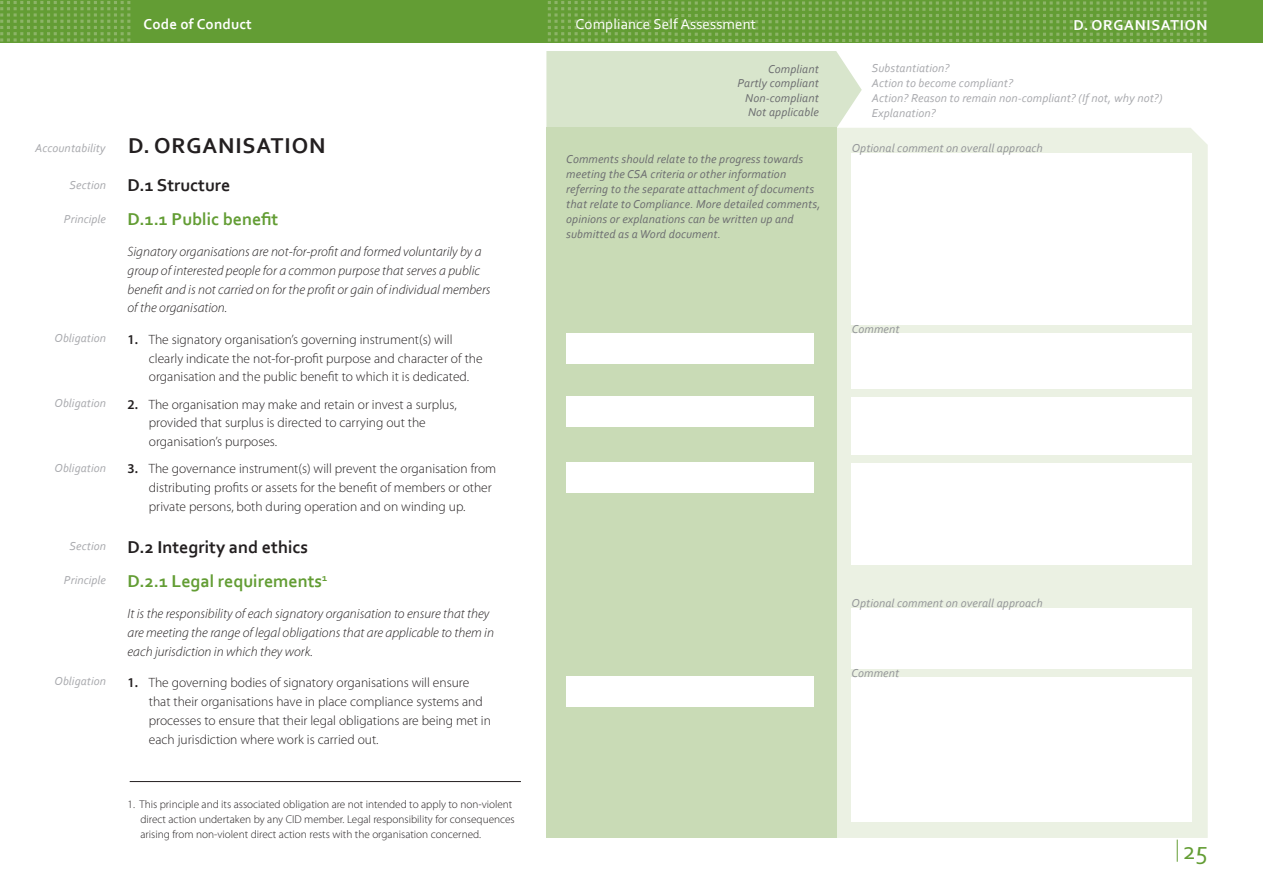
<style>
.page{position:relative;width:1263px;height:893px;background:#fff}
.page>*{position:absolute;margin:0;border:0;box-sizing:border-box;transform-origin:0 0}
.t1{font:25.5px "Corbel";color:#639d34}
.t2{font:700 22.5px "Corbel";letter-spacing:.04em;color:#231f20}
.t3{font:700 18px/33.8px "Corbel";color:#639d34}
.t4{font:700 18px "Corbel";color:#231f20}
.t5{font:15px "Corbel";letter-spacing:.01em;color:#fff}
.t6{font:700 15px "Corbel";letter-spacing:.05em;color:#fff}
.t7{font:700 15px "Corbel";letter-spacing:.01em;color:#fff}
.t8{font:300 13.5px/18.8px "Myriad Pro";color:#231f20}
.t9{font:italic 300 13.5px/18.8px "Myriad Pro";color:#231f20}
.t10{font:italic 12px/15px "Corbel";letter-spacing:.01em;color:#6c6d70;text-align:right}
.t11{font:italic 12px/15px "Corbel";letter-spacing:.01em;color:#a8a9ad}
.t12{font:italic 12px "Corbel";letter-spacing:.01em;color:#939598}
.t13{font:300 11.25px/15px "Myriad Pro";color:#231f20}
.s1{font-weight:600}
.s2{color:#231f20}
</style>
<div class="page">
<svg style="left:1177px;top:840px;width:1px;height:22px"></svg>
<div style="left:0;top:0;width:1263px;height:43px;background:#639d34"></div>
<svg style="left:0;top:1px;width:130px;height:41px"></svg>
<svg style="left:548px;top:1px;width:658px;height:41px"></svg>
<div style="left:546px;top:51px;width:316px;height:77px;background:#d8e5cc"></div>
<div style="left:837px;top:128px;width:371px;height:710px;background:#ebf1e3"></div>
<div style="left:546px;top:128px;width:291px;height:710px;background:#c9dbb6"></div>
<div style="left:851px;top:153px;width:340px;height:669px;background:#fff"></div>
<div style="left:841px;top:669px;width:361px;height:7px;background:#ebf1e3"></div>
<div style="left:841px;top:455px;width:361px;height:8px;background:#ebf1e3"></div>
<div style="left:841px;top:389px;width:361px;height:8px;background:#ebf1e3"></div>
<div style="left:841px;top:325px;width:361px;height:8px;background:#ebf1e3"></div>
<div style="left:841px;top:566px;width:361px;height:42px;background:#ebf1e3"></div>
<div style="left:567px;top:333px;width:228px;height:31px;background:#fff"></div>
<div style="left:783px;top:333px;width:31px;height:31px;background:#fff"></div>
<div style="left:567px;top:396px;width:240px;height:31px;background:#fff"></div>
<div style="left:783px;top:396px;width:31px;height:31px;background:#fff"></div>
<div style="left:567px;top:462px;width:229px;height:31px;background:#fff"></div>
<div style="left:783px;top:462px;width:31px;height:31px;background:#fff"></div>
<div style="left:567px;top:676px;width:222px;height:31px;background:#fff"></div>
<div style="left:783px;top:676px;width:31px;height:31px;background:#fff"></div>
<hr style="left:130px;top:781px;width:391px;height:1px;background:#231f20">
<p class="t11" style="left:35px;top:140px;width:72px">Accountability</p>
<p class="t11" style="left:70px;top:178px;width:38px">Section</p>
<p class="t11" style="left:64px;top:212px;width:44px">Principle</p>
<p class="t11" style="left:55px;top:331px;width:53px">Obligation</p>
<p class="t11" style="left:55px;top:395px;width:53px">Obligation</p>
<p class="t11" style="left:55px;top:461px;width:53px">Obligation</p>
<p class="t11" style="left:70px;top:539px;width:38px">Section</p>
<p class="t11" style="left:64px;top:573px;width:44px">Principle</p>
<p class="t11" style="left:55px;top:673px;width:53px">Obligation</p>
<p class="t7" style="left:144px;top:15px;width:110px">Code of Conduct</p>
<p class="t5" style="left:576px;top:15px;width:182px">Compliance Self Assessment</p>
<p class="t10" style="left:737px;top:61px;width:83px;line-height:14.5px">Compliant<br>Partly compliant<br>Non-compliant<br>Not applicable</p>
<p class="t11" style="left:872px;top:60px;width:292px">Substantiation?<br>Action to become compliant?<br>Action? Reason to remain non-compliant? (If not, why not?)<br>Explanation?</p>
<h2 class="t2" style="left:128px;top:131px;width:199px">D. ORGANISATION</h2>
<h3 class="t4" style="left:128px;top:174px;width:104px">D.1 Structure</h3>
<h3 class="t3" style="left:128px;top:201px;width:152px">D.1.1 Public benefit</h3>
<p class="t9" style="left:128px;top:242px;width:364px">Signatory organisations are not-for-profit and formed voluntarily by a group of interested people for a common purpose that serves a public benefit and is not carried on for the profit or gain of individual members of the organisation.</p>
<p class="t8" style="left:149px;top:330px;width:335px;text-indent:-21px"><span class="s1">1.</span> The signatory organisation’s governing instrument(s) will clearly indicate the not-for-profit purpose and character of the organisation and the public benefit to which it is dedicated.</p>
<p class="t8" style="left:149px;top:395px;width:309px;text-indent:-21px"><span class="s1">2.</span> The organisation may make and retain or invest a surplus, provided that surplus is directed to carrying out the organisation’s purposes.</p>
<p class="t8" style="left:149px;top:459px;width:349px;text-indent:-21px"><span class="s1">3.</span> The governance instrument(s) will prevent the organisation from distributing profits or assets for the benefit of members or other private persons, both during operation and on winding up.</p>
<h3 class="t3" style="left:128px;top:530px;width:201px"><span class="s2">D.2 Integrity and ethics<br></span>D.2.1 Legal requirements<sup>1</sup></h3>
<p class="t9" style="left:128px;top:604px;width:368px">It is the responsibility of each signatory organisation to ensure that they are meeting the range of legal obligations that are applicable to them in each jurisdiction in which they work.</p>
<p class="t8" style="left:149px;top:673px;width:344px;text-indent:-21px"><span class="s1">1.</span> The governing bodies of signatory organisations will ensure that their organisations have in place compliance systems and processes to ensure that their legal obligations are being met in each jurisdiction where work is carried out.</p>
<p class="t6" style="left:1074px;top:16px;width:135px">D. ORGANISATION</p>
<p class="t12" style="left:852px;top:141px;width:193px">Optional comment on overall approach</p>
<p class="t10" style="left:566px;top:151px;width:256px;text-align:left">Comments should relate to the progress towards meeting the CSA criteria or other information referring to the separate attachment of documents that relate to Compliance. More detailed comments, opinions or explanations can be written up and submitted as a Word document.</p>
<p class="t12" style="left:852px;top:322px;width:49px">Comment</p>
<p class="t12" style="left:851px;top:596px;width:193px">Optional comment on overall approach</p>
<p class="t12" style="left:851px;top:665px;width:49px">Comment</p>
<p class="t13" style="left:140px;top:796px;width:376px;text-indent:-13px">1. This principle and its associated obligation are not intended to apply to non-violent direct action undertaken by any CID member. Legal responsibility for consequences arising from non-violent direct action rests with the organisation concerned.</p>
<h1 class="t1" style="left:1183px;top:834px;width:26px">25</h1>
</div>
